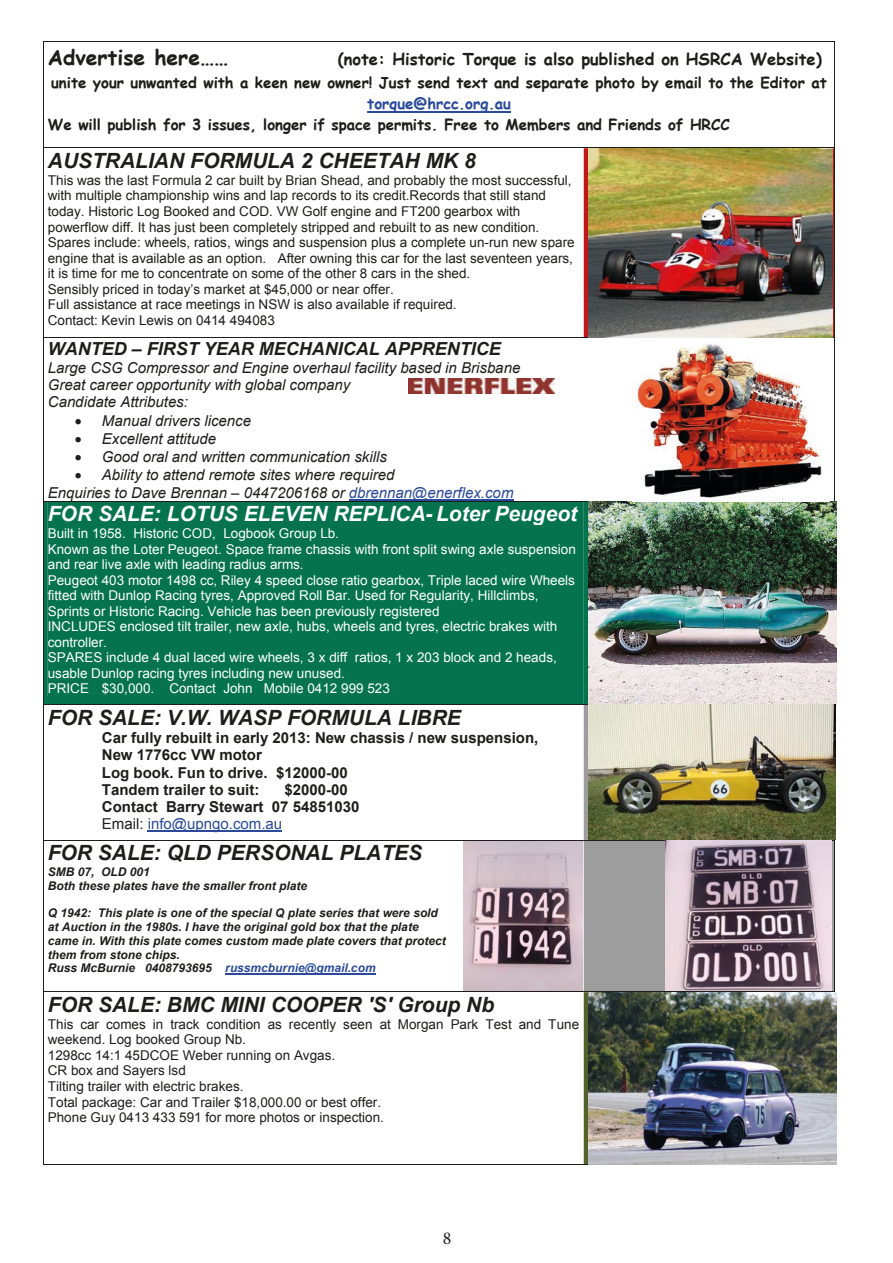
<style>
.page{position:relative;width:893px;height:1263px;background:#fff}
.page>*{position:absolute;margin:0;border:0;box-sizing:border-box;transform-origin:0 0}
.t1{font:italic 700 21px "Arial";color:#1d1d1b}
.t2{font:italic 700 21px "Arial";color:#fff}
.t3{font:700 21px "Comic Sans MS";color:#1d1d1b}
.t4{font:italic 700 18px "Arial";color:#1d1d1b}
.t5{font:18px "Minion Pro";color:#1d1d1b}
.t6{font:700 16.5px "Comic Sans MS";color:#1d1d1b}
.t7{font:italic 15px/17.2px "Arial";color:#1d1d1b}
.t8{font:700 15px/17.2px "Arial";color:#1d1d1b}
.t9{font:700 15px "Comic Sans MS";color:#1d1d1b}
.t10{font:700 15px "Comic Sans MS";color:#2a4b9b}
.t11{font:13.5px/15.6px "Arial";color:#1d1d1b}
.t12{font:13.5px/15.6px "Arial";color:#fff}
.t13{font:italic 700 12px/13.8px "Arial";color:#1d1d1b}
.s1{color:#2a4b9b}
.s2{font-weight:400}
.s3{font-weight:400;color:#2a4b9b}
</style>
<div class="page">
<img style="left:463px;top:841px;width:120px;height:149px">
<img style="left:408px;top:379px;width:146px;height:14px">
<hr style="left:367px;top:111px;width:144px;height:1px;background:#2a4b9b">
<hr style="left:43px;top:41px;width:792px;height:1px;background:#1d1d1b">
<hr style="left:43px;top:42px;width:1px;height:106px;background:#1d1d1b">
<hr style="left:834px;top:42px;width:1px;height:106px;background:#1d1d1b">
<hr style="left:830px;top:148px;width:4px;height:189px;background:#c11718">
<hr style="left:584px;top:148px;width:4px;height:189px;background:#c11718">
<hr style="left:43px;top:148px;width:792px;height:1px;background:#1d1d1b">
<hr style="left:43px;top:148px;width:1px;height:189px;background:#1d1d1b">
<hr style="left:834px;top:148px;width:1px;height:189px;background:#1d1d1b">
<hr style="left:349px;top:499px;width:164px;height:1px;background:#2a4b9b">
<hr style="left:43px;top:337px;width:792px;height:1px;background:#1d1d1b">
<hr style="left:43px;top:338px;width:1px;height:163px;background:#1d1d1b">
<hr style="left:834px;top:338px;width:1px;height:163px;background:#1d1d1b">
<div style="left:44px;top:502px;width:540px;height:202px;background:#04734e"></div>
<div style="left:48px;top:501px;width:531px;height:25px;background:#04734e"></div>
<div style="left:48px;top:526px;width:531px;height:15px;background:#04734e"></div>
<div style="left:48px;top:541px;width:531px;height:16px;background:#04734e"></div>
<div style="left:48px;top:557px;width:531px;height:15px;background:#04734e"></div>
<div style="left:48px;top:572px;width:531px;height:16px;background:#04734e"></div>
<div style="left:48px;top:588px;width:531px;height:15px;background:#04734e"></div>
<div style="left:48px;top:603px;width:531px;height:16px;background:#04734e"></div>
<div style="left:48px;top:619px;width:531px;height:15px;background:#04734e"></div>
<div style="left:48px;top:634px;width:531px;height:16px;background:#04734e"></div>
<div style="left:48px;top:650px;width:531px;height:15px;background:#04734e"></div>
<div style="left:48px;top:665px;width:531px;height:16px;background:#04734e"></div>
<div style="left:48px;top:681px;width:531px;height:15px;background:#04734e"></div>
<hr style="left:584px;top:501px;width:4px;height:203px;background:#04734e">
<hr style="left:43px;top:501px;width:792px;height:1px;background:#1d1d1b">
<hr style="left:43px;top:501px;width:1px;height:203px;background:#1d1d1b">
<hr style="left:148px;top:831px;width:134px;height:1px;background:#2a4b9b">
<hr style="left:584px;top:705px;width:4px;height:135px;background:#9d9d9d">
<hr style="left:43px;top:704px;width:792px;height:1px;background:#1d1d1b">
<hr style="left:43px;top:705px;width:1px;height:135px;background:#1d1d1b">
<hr style="left:834px;top:705px;width:1px;height:135px;background:#1d1d1b">
<hr style="left:225px;top:974px;width:151px;height:1px;background:#2a4b9b">
<svg style="left:831px;top:841px;width:3px;height:150px"></svg>
<hr style="left:584px;top:841px;width:4px;height:150px;background:#9d9d9d">
<div style="left:588px;top:841px;width:242px;height:150px;background:#9d9d9d"></div>
<hr style="left:43px;top:840px;width:792px;height:1px;background:#1d1d1b">
<hr style="left:43px;top:841px;width:1px;height:150px;background:#1d1d1b">
<hr style="left:834px;top:841px;width:1px;height:150px;background:#1d1d1b">
<hr style="left:584px;top:992px;width:4px;height:172px;background:#516329">
<hr style="left:43px;top:991px;width:792px;height:1px;background:#1d1d1b">
<hr style="left:43px;top:992px;width:1px;height:173px;background:#1d1d1b">
<hr style="left:43px;top:1164px;width:541px;height:1px;background:#1d1d1b">
<hr style="left:583px;top:1164px;width:251px;height:1px;background:#1d1d1b">
<img style="left:588px;top:148px;width:245px;height:189px">
<img style="left:588px;top:501px;width:249px;height:203px">
<img style="left:588px;top:705px;width:247px;height:134px">
<img style="left:665px;top:841px;width:166px;height:150px">
<img style="left:588px;top:992px;width:248px;height:172px">
<img style="left:632px;top:344px;width:198px;height:158px">
<h1 class="t3" style="left:48px;top:42px;width:182px">Advertise here……</h1>
<p class="t6" style="left:338px;top:47px;width:485px">(note: Historic Torque is also published on HSRCA Website)</p>
<p class="t9" style="left:51px;top:71px;width:777px">unite your unwanted with a keen new owner! Just send text and separate photo by email to the Editor at</p>
<p class="t10" style="left:367px;top:92px;width:145px">torque@hrcc.org.au</p>
<p class="t9" style="left:48px;top:113px;width:683px">We will publish for 3 issues, longer if space permits. Free to Members and Friends of HRCC</p>
<h1 class="t1" style="left:48px;top:146px;width:429px">AUSTRALIAN FORMULA 2 CHEETAH MK 8</h1>
<p class="t11" style="left:48px;top:172px;width:528px">This was the last Formula 2 car built by Brian Shead, and probably the most successful, with multiple championship wins and lap records to its credit.Records that still stand today. Historic Log Booked and COD. VW Golf engine and FT200 gearbox with powerflow diff. It has just been completely stripped and rebuilt to as new condition.<br>Spares include: wheels, ratios, wings and suspension plus a complete un-run new spare engine that is available as an option. After owning this car for the last seventeen years, it is time for me to concentrate on some of the other 8 cars in the shed.<br>Sensibly priced in today’s market at $45,000 or near offer.<br>Full assistance at race meetings in NSW is also available if required.<br>Contact: Kevin Lewis on 0414 494083</p>
<h2 class="t4" style="left:48px;top:336px;width:454px">WANTED – FIRST YEAR MECHANICAL APPRENTICE</h2>
<p class="t7" style="left:48px;top:359px;width:474px">Large CSG Compressor and Engine overhaul facility based in Brisbane<br>Great career opportunity with global company<br>Candidate Attributes:</p>
<p class="t7" style="left:75px;top:412px;width:178px">• Manual drivers licence</p>
<p class="t7" style="left:75px;top:430px;width:143px">• Excellent attitude</p>
<p class="t7" style="left:75px;top:448px;width:313px">• Good oral and written communication skills</p>
<p class="t7" style="left:48px;top:467px;width:467px;text-indent:27px">• Ability to attend remote sites where required<br>Enquiries to Dave Brennan – 0447206168 or <span class="s1">dbrennan@enerflex.com</span></p>
<h1 class="t2" style="left:48px;top:500px;width:531px">FOR SALE: LOTUS ELEVEN REPLICA- Loter Peugeot</h1>
<p class="t12" style="left:48px;top:526px;width:530px">Built in 1958. Historic COD, Logbook Group Lb.<br>Known as the Loter Peugeot. Space frame chassis with front split swing axle suspension and rear live axle with leading radius arms.<br>Peugeot 403 motor 1498 cc, Riley 4 speed close ratio gearbox, Triple laced wire Wheels fitted with Dunlop Racing tyres, Approved Roll Bar. Used for Regularity, Hillclimbs, Sprints or Historic Racing. Vehicle has been previously registered<br>INCLUDES enclosed tilt trailer, new axle, hubs, wheels and tyres, electric brakes with controller.<br>SPARES include 4 dual laced wire wheels, 3 x diff ratios, 1 x 203 block and 2 heads, usable Dunlop racing tyres including new unused.<br>PRICE $30,000. Contact John Mobile 0412 999 523</p>
<h1 class="t1" style="left:48px;top:703px;width:415px">FOR SALE: V.W. WASP FORMULA LIBRE</h1>
<p class="t8" style="left:102px;top:729px;width:438px">Car fully rebuilt in early 2013: New chassis / new suspension, New 1776cc VW motor<br>Log book. Fun to drive. $12000-00<br>Tandem trailer to suit:</p>
<p class="t8" style="left:102px;top:781px;width:259px;text-indent:183px">$2000-00<br>Contact Barry Stewart 07 54851030<br><span class="s2">Email:</span> <span class="s3">info@upngo.com.au</span></p>
<h1 class="t1" style="left:48px;top:839px;width:376px">FOR SALE: QLD PERSONAL PLATES</h1>
<p class="t13" style="left:48px;top:865px;width:261px">SMB 07, OLD 001<br>Both these plates have the smaller front plate</p>
<p class="t13" style="left:48px;top:906px;width:400px">Q 1942: This plate is one of the special Q plate series that were sold at Auction in the 1980s. I have the original gold box that the plate came in. With this plate comes custom made plate covers that protect them from stone chips.<br>Russ McBurnie 0408793695 <span class="s1">russmcburnie@gmail.com</span></p>
<h1 class="t1" style="left:48px;top:990px;width:448px">FOR SALE: BMC MINI COOPER 'S' Group Nb</h1>
<p class="t11" style="left:48px;top:1016px;width:533px">This car comes in track condition as recently seen at Morgan Park Test and Tune weekend. Log booked Group Nb.<br>1298cc 14:1 45DCOE Weber running on Avgas.<br>CR box and Sayers lsd<br>Tilting trailer with electric brakes.<br>Total package: Car and Trailer $18,000.00 or best offer.<br>Phone Guy 0413 433 591 for more photos or inspection.</p>
<h2 class="t5" style="left:443px;top:1226px;width:10px">8</h2>
</div>
